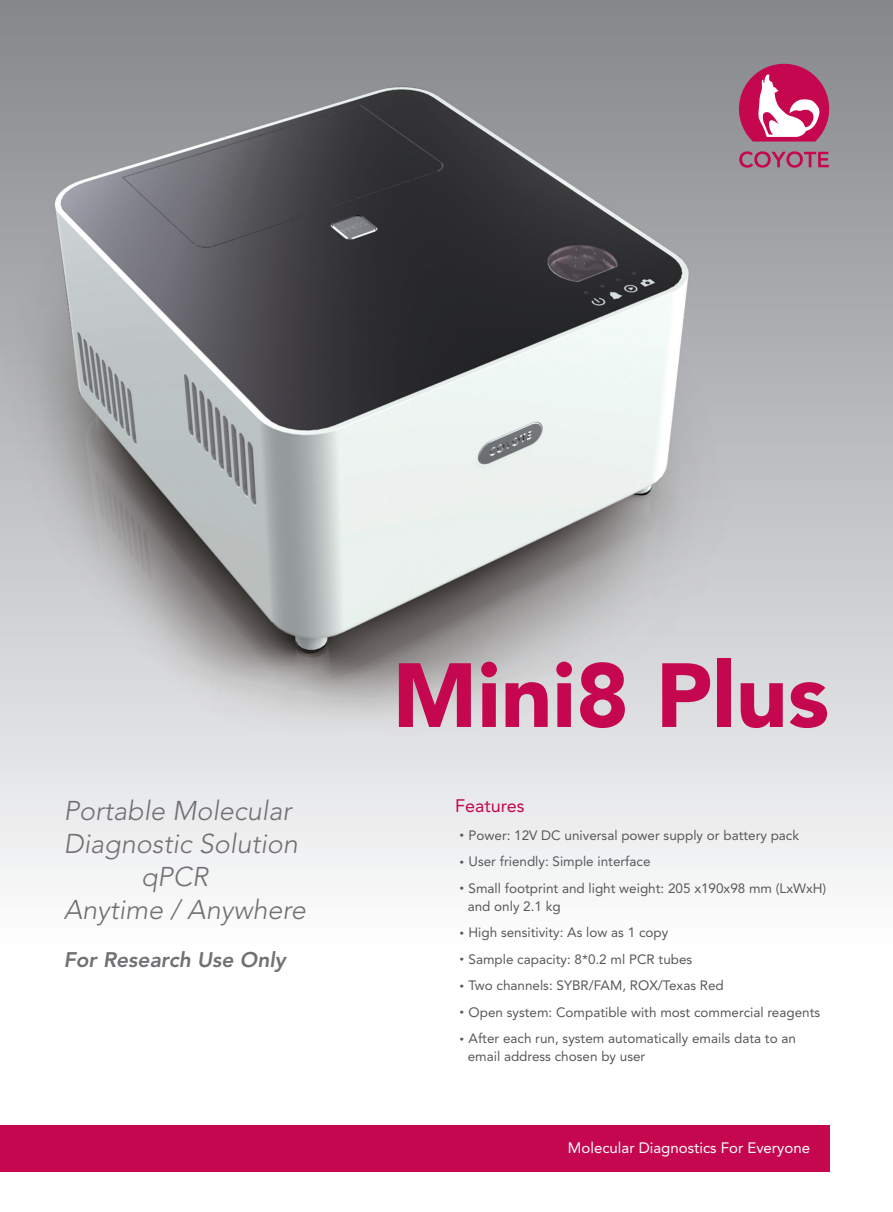
<style>
.page{position:relative;width:893px;height:1212px;background:#fff}
.page>*{position:absolute;margin:0;border:0;box-sizing:border-box;transform-origin:0 0}
.t1{font:900 90px "Avenir LT Std";color:#c50750}
.t2{font:italic 300 27px/33px "Avenir LT Std";color:#717074}
.t3{font:italic 800 21px "Avenir LT Std";color:#717074}
.t4{font:18px "Avenir LT Std";color:#c50750}
.t5{font:15px "Avenir LT Std";color:#fff}
.t6{font:13.5px/18px "Avenir LT Std";color:#57585a}
.s1{font-family:"Sim Sun"}
</style>
<div class="page">
<img style="left:0;top:0;width:893px;height:1172px">
<svg style="left:739px;top:151px;width:90px;height:17px;background:#a86380"></svg>
<svg style="left:739px;top:64px;width:90px;height:78px"></svg>
<div style="left:0;top:1125px;width:829px;height:46px;background:#c50750"></div>
<p class="t2" style="left:64px;top:794px;width:236px">Portable Molecular<br>Diagnostic Solution</p>
<p class="t2" style="left:141px;top:860px;width:69px">qPCR</p>
<p class="t2" style="left:64px;top:893px;width:244px">Anytime / Anywhere</p>
<p class="t3" style="left:64px;top:947px;width:224px">For Research Use Only</p>
<p class="t1" style="left:392px;top:641px;width:438px">Mini8 Plus</p>
<p class="t4" style="left:455px;top:795px;width:71px">Features</p>
<p class="t6" style="left:455px;top:826px;width:346px"><span class="s1">·</span>Power: 12V DC universal power supply or battery pack</p>
<p class="t6" style="left:455px;top:853px;width:197px"><span class="s1">·</span>User friendly: Simple interface</p>
<p class="t6" style="left:468px;top:879px;width:360px;text-indent:-13px"><span class="s1">·</span>Small footprint and light weight: 205 x190x98 mm (LxWxH) and only 2.1 kg</p>
<p class="t6" style="left:455px;top:924px;width:215px"><span class="s1">·</span>High sensitivity: As low as 1 copy</p>
<p class="t6" style="left:455px;top:950px;width:239px"><span class="s1">·</span>Sample capacity: 8*0.2 ml PCR tubes</p>
<p class="t6" style="left:455px;top:977px;width:270px"><span class="s1">·</span>Two channels: SYBR/FAM, ROX/Texas Red</p>
<p class="t6" style="left:455px;top:1003px;width:367px"><span class="s1">·</span>Open system: Compatible with most commercial reagents</p>
<p class="t6" style="left:468px;top:1030px;width:330px;text-indent:-13px"><span class="s1">·</span>After each run, system automatically emails data to an email address chosen by user</p>
<p class="t5" style="left:568px;top:1139px;width:244px">Molecular Diagnostics For Everyone</p>
</div>
